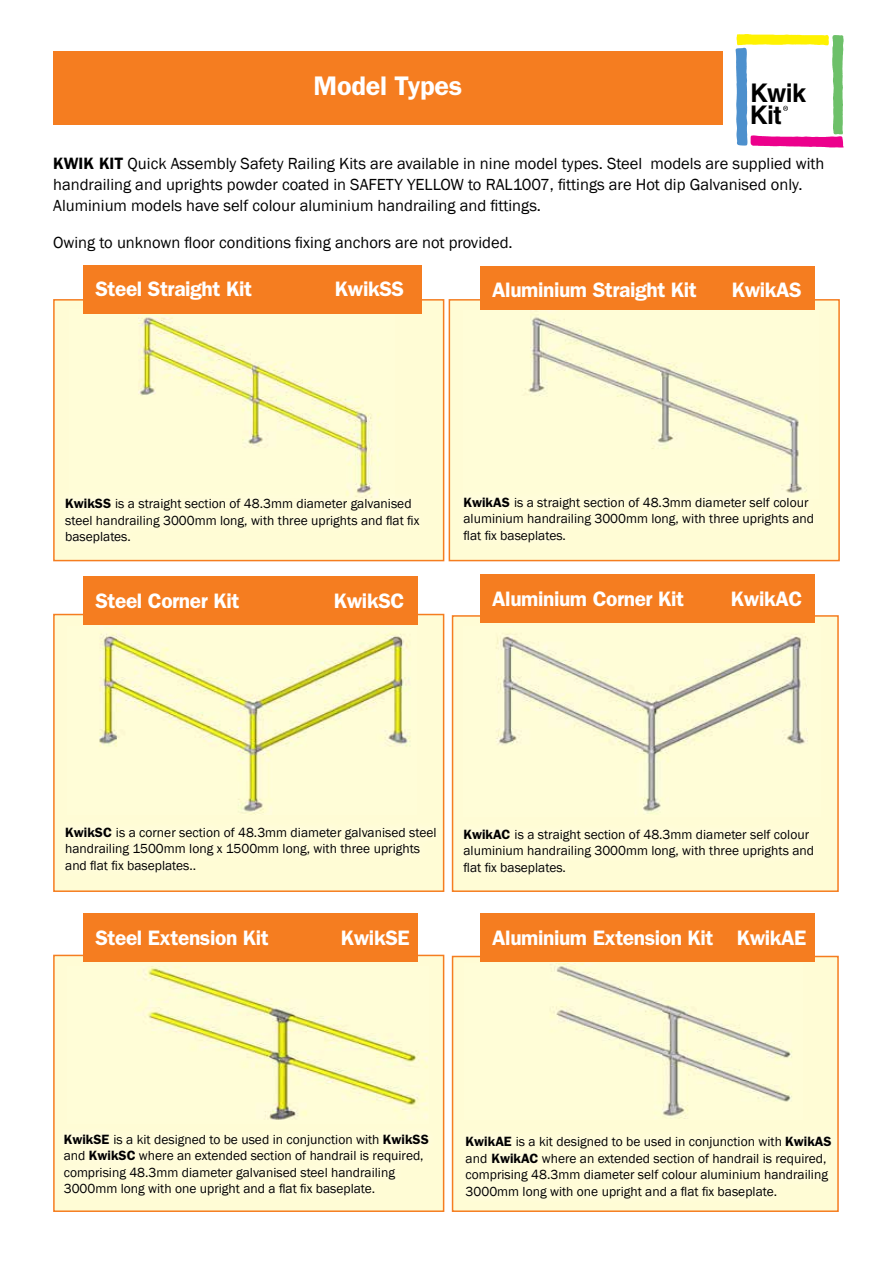
<style>
.page{position:relative;width:893px;height:1263px;background:#fff}
.page>*{position:absolute;margin:0;border:0;box-sizing:border-box;transform-origin:0 0}
.t1{font:600 27px "ITC Franklin Gothic Std";letter-spacing:-.01em;color:#fff}
.t2{font:700 25.65px/21.9px "Helvetica";letter-spacing:-.025em;color:#000;scale:.96 1}
.t3{font:600 21px "ITC Franklin Gothic Std";letter-spacing:-.02em;color:#fff}
.t4{font:16.5px/21px "Franklin Gothic";color:#000}
.t5{font:13.5px/16.5px "Franklin Gothic";color:#000}
.s1{font-family:"ITC Franklin Gothic Std";font-weight:600}
</style>
<div class="page">
<div style="left:53px;top:51px;width:670px;height:73px;background:#f57d20"></div>
<div style="left:53px;top:614px;width:391px;height:278px;background:#fffcd5;border:2px solid #f57d20"></div>
<div style="left:84px;top:576px;width:334px;height:49px;background:#f57d20"></div>
<div style="left:56px;top:818px;width:389px;height:62px;background:#fffcd8"></div>
<img style="left:99px;top:626px;width:312px;height:188px">
<div style="left:452px;top:615px;width:387px;height:277px;background:#fffcd5;border:2px solid #f57d20"></div>
<div style="left:480px;top:574px;width:335px;height:49px;background:#f57d20"></div>
<img style="left:496px;top:634px;width:312px;height:180px">
<div style="left:53px;top:955px;width:391px;height:257px;background:#fffcd5;border:2px solid #f57d20"></div>
<div style="left:84px;top:913px;width:334px;height:49px;background:#f57d20"></div>
<div style="left:452px;top:956px;width:387px;height:256px;background:#fffcd5;border:2px solid #f57d20"></div>
<div style="left:480px;top:913px;width:335px;height:49px;background:#f57d20"></div>
<img style="left:135px;top:966px;width:293px;height:154px">
<img style="left:554px;top:964px;width:238px;height:155px">
<div style="left:55px;top:1125px;width:382px;height:80px;background:#fffcd9"></div>
<div style="left:457px;top:1128px;width:383px;height:79px;background:#fffcd9"></div>
<div style="left:53px;top:299px;width:391px;height:262px;background:#fffcd5;border:2px solid #f57d20"></div>
<img style="left:83px;top:310px;width:297px;height:180px">
<div style="left:84px;top:265px;width:338px;height:49px;background:#f57d20"></div>
<div style="left:449px;top:299px;width:391px;height:262px;background:#fffcd5;border:2px solid #f57d20"></div>
<div style="left:480px;top:266px;width:335px;height:49px;background:#f57d20"></div>
<img style="left:480px;top:311px;width:335px;height:178px">
<div style="left:455px;top:489px;width:367px;height:61px;background:#fffcd9"></div>
<svg style="left:736px;top:34px;width:108px;height:114px"></svg>
<h1 class="t1" style="left:314px;top:70px;width:150px">Model Types</h1>
<h2 class="t2" style="left:750px;top:83px;width:60px">Kwik<br>Kit</h2>
<p class="t4" style="left:53px;top:154px;width:773px"><span class="s1">KWIK KIT</span> Quick Assembly Safety Railing Kits are available in nine model types. Steel models are supplied with handrailing and uprights powder coated in SAFETY YELLOW to RAL1007, fittings are Hot dip Galvanised only.<br>Aluminium models have self colour aluminium handrailing and fittings.</p>
<p class="t4" style="left:53px;top:232px;width:461px">Owing to unknown floor conditions fixing anchors are not provided.</p>
<h3 class="t3" style="left:95px;top:277px;width:158px">Steel Straight Kit</h3>
<h3 class="t3" style="left:335px;top:277px;width:71px">KwikSS</h3>
<h3 class="t3" style="left:492px;top:278px;width:206px">Aluminium Straight Kit</h3>
<h3 class="t3" style="left:732px;top:278px;width:72px">KwikAS</h3>
<p class="t5" style="left:65px;top:496px;width:356px"><span class="s1">KwikSS</span> is a straight section of 48.3mm diameter galvanised steel handrailing 3000mm long, with three uprights and flat fix baseplates.</p>
<h3 class="t3" style="left:95px;top:588px;width:146px">Steel Corner Kit</h3>
<h3 class="t3" style="left:334px;top:588px;width:72px">KwikSC</h3>
<p class="t5" style="left:463px;top:494px;width:352px"><span class="s1">KwikAS</span> is a straight section of 48.3mm diameter self colour aluminium handrailing 3000mm long, with three uprights and flat fix baseplates.</p>
<h3 class="t3" style="left:492px;top:586px;width:193px">Aluminium Corner Kit</h3>
<h3 class="t3" style="left:731px;top:586px;width:73px">KwikAC</h3>
<p class="t5" style="left:65px;top:824px;width:373px"><span class="s1">KwikSC</span> is a corner section of 48.3mm diameter galvanised steel handrailing 1500mm long x 1500mm long, with three uprights and flat fix baseplates..</p>
<p class="t5" style="left:463px;top:826px;width:352px"><span class="s1">KwikAC</span> is a straight section of 48.3mm diameter self colour aluminium handrailing 3000mm long, with three uprights and flat fix baseplates.</p>
<h3 class="t3" style="left:95px;top:925px;width:175px">Steel Extension Kit</h3>
<h3 class="t3" style="left:341px;top:925px;width:70px">KwikSE</h3>
<h3 class="t3" style="left:492px;top:925px;width:316px">Aluminium Extension Kit KwikAE</h3>
<p class="t5" style="left:64px;top:1131px;width:366px"><span class="s1">KwikSE</span> is a kit designed to be used in conjunction with <span class="s1">KwikSS </span>and <span class="s1">KwikSC</span> where an extended section of handrail is required, comprising 48.3mm diameter galvanised steel handrailing 3000mm long with one upright and a flat fix baseplate.</p>
<p class="t5" style="left:466px;top:1134px;width:368px"><span class="s1">KwikAE</span> is a kit designed to be used in conjunction with <span class="s1">KwikAS </span>and <span class="s1">KwikAC</span> where an extended section of handrail is required, comprising 48.3mm diameter self colour aluminium handrailing 3000mm long with one upright and a flat fix baseplate.</p>
</div>
